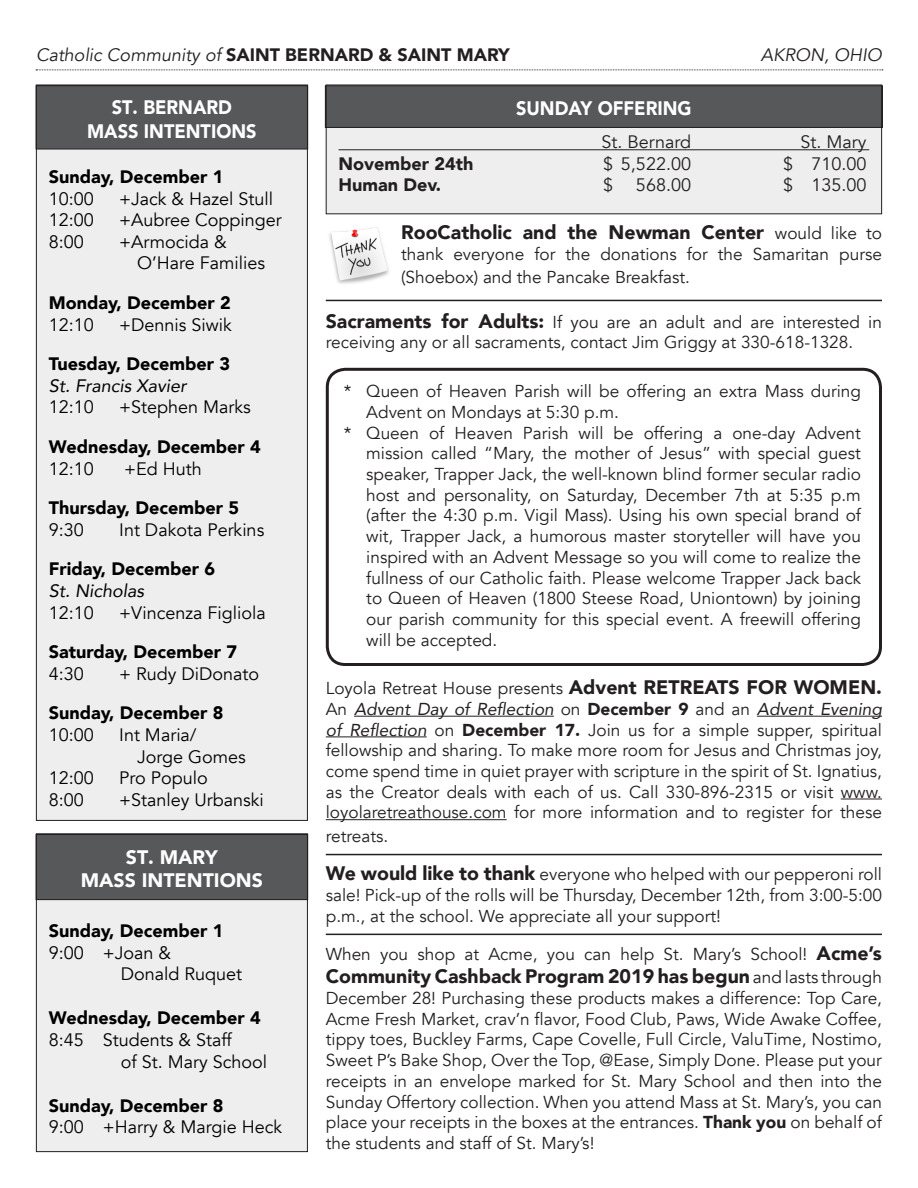
<style>
.page{position:relative;width:918px;height:1188px;background:#fff}
.page>*{position:absolute;margin:0;border:0;box-sizing:border-box;transform-origin:0 0}
.t1{font:900 19.5px "Avenir";color:#231f20}
.t2{font:900 19.5px "Avenir";color:#fff;scale:.93 1}
.t3{font:900 19.5px "Avenir";color:#fff}
.t4{font:18px "Avenir";color:#000}
.t5{font:900 18px "Avenir";color:#000}
.t6{font:900 18px "Avenir";color:#231f20}
.t7{font:18px "Avenir";color:#231f20}
.t8{font:italic 18px "Avenir";color:#000}
.t9{font:italic 18px "Avenir";color:#231f20}
.t10{font:17.25px/20.7px "Avenir";color:#231f20;text-align:justify}
.s1{font-weight:400;font-style:italic}
.s2{font-weight:400;font-size:17.25px}
.s3{font-weight:900;font-size:19.5px}
.s4{font-style:italic}
.s5{font-weight:900}
</style>
<div class="page">
<svg style="left:36px;top:70px;width:847px;height:1px"></svg>
<div style="left:36px;top:85px;width:271px;height:735px;background:#eeeeef"></div>
<div style="left:36px;top:86px;width:272px;height:63px;background:#57585a"></div>
<div style="left:36px;top:85px;width:272px;height:64px;border:1px solid #231f20"></div>
<div style="left:36px;top:85px;width:272px;height:736px;border:1px solid #231f20"></div>
<div style="left:326px;top:85px;width:556px;height:129px;background:#eeeeef"></div>
<hr style="left:339px;top:149px;width:530px;height:1px;background:#231f20">
<div style="left:325px;top:86px;width:557px;height:41px;background:#57585a"></div>
<div style="left:325px;top:85px;width:558px;height:43px;border:1px solid #231f20"></div>
<div style="left:326px;top:85px;width:556px;height:129px;border:1px solid #231f20"></div>
<div style="left:36px;top:834px;width:271px;height:318px;background:#eeeeef"></div>
<div style="left:36px;top:835px;width:272px;height:65px;background:#57585a"></div>
<div style="left:36px;top:834px;width:272px;height:66px;border:1px solid #231f20"></div>
<div style="left:36px;top:833px;width:272px;height:319px;border:1px solid #231f20"></div>
<hr style="left:326px;top:300px;width:556px;height:1px;background:#231f20">
<hr style="left:354px;top:716px;width:200px;height:1px;background:#231f20">
<hr style="left:757px;top:716px;width:125px;height:1px;background:#231f20">
<hr style="left:326px;top:736px;width:101px;height:1px;background:#231f20">
<hr style="left:841px;top:799px;width:41px;height:1px;background:#231f20">
<hr style="left:326px;top:819px;width:181px;height:1px;background:#231f20">
<hr style="left:326px;top:854px;width:556px;height:1px;background:#231f20">
<hr style="left:326px;top:934px;width:556px;height:1px;background:#231f20">
<img style="left:329px;top:227px;width:60px;height:57px">
<div style="left:326px;top:368px;width:556px;height:298px;border:3px solid #231f20;border-radius:18px"></div>
<p class="t6" style="left:36px;top:40px;width:475px"><span class="s1">Catholic Community of</span> SAINT BERNARD &amp; SAINT MARY</p>
<p class="t9" style="left:761px;top:44px;width:123px">AKRON, OHIO</p>
<p class="t2" style="left:112px;top:91px;width:131px">ST. BERNARD</p>
<p class="t2" style="left:87px;top:114px;width:184px">MASS INTENTIONS</p>
<p class="t5" style="left:49px;top:161px;width:176px">Sunday, December 1</p>
<p class="t4" style="left:49px;top:188px;width:47px">10:00</p>
<p class="t4" style="left:119px;top:188px;width:156px">+Jack &amp; Hazel Stull</p>
<p class="t4" style="left:49px;top:209px;width:47px">12:00</p>
<p class="t4" style="left:119px;top:209px;width:164px">+Aubree Coppinger</p>
<p class="t4" style="left:49px;top:231px;width:37px">8:00</p>
<p class="t4" style="left:119px;top:231px;width:109px">+Armocida &amp;</p>
<p class="t4" style="left:137px;top:252px;width:130px">O’Hare Families</p>
<p class="t5" style="left:49px;top:287px;width:183px">Monday, December 2</p>
<p class="t4" style="left:49px;top:314px;width:47px">12:10</p>
<p class="t4" style="left:119px;top:314px;width:114px">+Dennis Siwik</p>
<p class="t5" style="left:49px;top:349px;width:183px">Tuesday, December 3</p>
<p class="t8" style="left:49px;top:375px;width:139px">St. Francis Xavier</p>
<p class="t4" style="left:49px;top:396px;width:47px">12:10</p>
<p class="t4" style="left:119px;top:396px;width:133px">+Stephen Marks</p>
<p class="t5" style="left:49px;top:431px;width:214px">Wednesday, December 4</p>
<p class="t4" style="left:49px;top:458px;width:47px">12:10</p>
<p class="t4" style="left:124px;top:458px;width:79px">+Ed Huth</p>
<p class="t5" style="left:49px;top:493px;width:192px">Thursday, December 5</p>
<p class="t4" style="left:49px;top:519px;width:37px">9:30</p>
<p class="t4" style="left:119px;top:519px;width:147px">Int Dakota Perkins</p>
<p class="t5" style="left:49px;top:554px;width:168px">Friday, December 6</p>
<p class="t8" style="left:49px;top:580px;width:97px">St. Nicholas</p>
<p class="t4" style="left:49px;top:602px;width:47px">12:10</p>
<p class="t4" style="left:119px;top:602px;width:148px">+Vincenza Figliola</p>
<p class="t5" style="left:49px;top:637px;width:190px">Saturday, December 7</p>
<p class="t4" style="left:49px;top:663px;width:37px">4:30</p>
<p class="t4" style="left:119px;top:663px;width:142px">+ Rudy DiDonato</p>
<p class="t5" style="left:49px;top:698px;width:176px">Sunday, December 8</p>
<p class="t4" style="left:49px;top:724px;width:47px">10:00</p>
<p class="t4" style="left:119px;top:724px;width:79px">Int Maria/</p>
<p class="t4" style="left:137px;top:746px;width:110px">Jorge Gomes</p>
<p class="t4" style="left:49px;top:767px;width:47px">12:00</p>
<p class="t4" style="left:119px;top:767px;width:90px">Pro Populo</p>
<p class="t4" style="left:49px;top:789px;width:37px">8:00</p>
<p class="t4" style="left:119px;top:789px;width:146px">+Stanley Urbanski</p>
<p class="t2" style="left:516px;top:92px;width:190px">SUNDAY OFFERING</p>
<p class="t7" style="left:601px;top:131px;width:91px">St. Bernard</p>
<p class="t7" style="left:801px;top:131px;width:68px">St. Mary</p>
<p class="t6" style="left:339px;top:148px;width:136px">November 24th</p>
<p class="t7" style="left:603px;top:153px;width:90px">$ 5,522.00</p>
<p class="t7" style="left:783px;top:153px;width:85px">$ 710.00</p>
<p class="t6" style="left:339px;top:169px;width:104px">Human Dev.</p>
<p class="t7" style="left:603px;top:174px;width:12px">$</p>
<p class="t7" style="left:636px;top:174px;width:57px">568.00</p>
<p class="t7" style="left:783px;top:174px;width:85px">$ 135.00</p>
<p class="t1" style="left:401px;top:216px;width:482px">RooCatholic and the Newman Center <span class="s2">would like to</span></p>
<p class="t10" style="left:401px;top:242px;width:482px;line-height:23.4px">thank everyone for the donations for the Samaritan purse (Shoebox) and the Pancake Breakfast.</p>
<p class="t10" style="left:326px;top:312px;width:558px"><span class="s3">Sacraments for Adults:</span> If you are an adult and are interested in receiving any or all sacraments, contact Jim Griggy at 330-618-1328.</p>
<p class="t10" style="left:366px;top:381px;width:496px;text-indent:-22px">* Queen of Heaven Parish will be offering an extra Mass during<br>Advent on Mondays at 5:30 p.m.</p>
<p class="t10" style="left:366px;top:423px;width:496px;text-indent:-22px">* Queen of Heaven Parish will be offering a one-day Advent mission called “Mary, the mother of Jesus” with special guest speaker, Trapper Jack, the well-known blind former secular radio host and personality, on Saturday, December 7th at 5:35 p.m (after the 4:30 p.m. Vigil Mass). Using his own special brand of wit, Trapper Jack, a humorous master storyteller will have you inspired with an Advent Message so you will come to realize the fullness of our Catholic faith. Please welcome Trapper Jack back to Queen of Heaven (1800 Steese Road, Uniontown) by joining our parish community for this special event. A freewill offering will be accepted.</p>
<p class="t10" style="left:326px;top:678px;width:558px">Loyola Retreat House presents <span class="s3">Advent RETREATS FOR WOMEN.<br></span>An <span class="s4">Advent Day of Reflection</span> on <span class="s5">December 9</span> and an <span class="s4">Advent Evening of Reflection</span> on <span class="s5">December 17.</span> Join us for a simple supper, spiritual fellowship and sharing. To make more room for Jesus and Christmas joy, come spend time in quiet prayer with scripture in the spirit of St. Ignatius, as the Creator deals with each of us. Call 330-896-2315 or visit www. loyolaretreathouse.com for more information and to register for these</p>
<p class="t10" style="left:326px;top:826px;width:64px">retreats.</p>
<p class="t10" style="left:326px;top:864px;width:558px"><span class="s3">We would like to thank</span> everyone who helped with our pepperoni roll sale! Pick-up of the rolls will be Thursday, December 12th, from 3:00-5:00 p.m., at the school. We appreciate all your support!</p>
<p class="t10" style="left:326px;top:944px;width:558px">When you shop at Acme, you can help St. Mary’s School! <span class="s3">Acme’s</span></p>
<p class="t1" style="left:326px;top:960px;width:558px">Community Cashback Program 2019 has begun <span class="s2">and lasts through</span></p>
<p class="t10" style="left:326px;top:988px;width:558px">December 28! Purchasing these products makes a difference: Top Care, Acme Fresh Market, crav’n flavor, Food Club, Paws, Wide Awake Coffee, tippy toes, Buckley Farms, Cape Covelle, Full Circle, ValuTime, Nostimo, Sweet P’s Bake Shop, Over the Top, @Ease, Simply Done. Please put your receipts in an envelope marked for St. Mary School and then into the Sunday Offertory collection. When you attend Mass at St. Mary’s, you can place your receipts in the boxes at the entrances. <span class="s5">Thank you</span> on behalf of the students and staff of St. Mary’s!</p>
<p class="t3" style="left:126px;top:841px;width:94px">ST. MARY</p>
<p class="t3" style="left:81px;top:864px;width:184px">MASS INTENTIONS</p>
<p class="t5" style="left:49px;top:915px;width:176px">Sunday, December 1</p>
<p class="t4" style="left:49px;top:942px;width:124px">9:00 +Joan &amp;</p>
<p class="t4" style="left:121px;top:963px;width:123px">Donald Ruquet</p>
<p class="t5" style="left:49px;top:1003px;width:214px">Wednesday, December 4</p>
<p class="t4" style="left:49px;top:1029px;width:184px">8:45 Students &amp; Staff</p>
<p class="t4" style="left:121px;top:1051px;width:148px">of St. Mary School</p>
<p class="t5" style="left:49px;top:1090px;width:176px">Sunday, December 8</p>
<p class="t4" style="left:49px;top:1116px;width:235px">9:00 +Harry &amp; Margie Heck</p>
</div>
